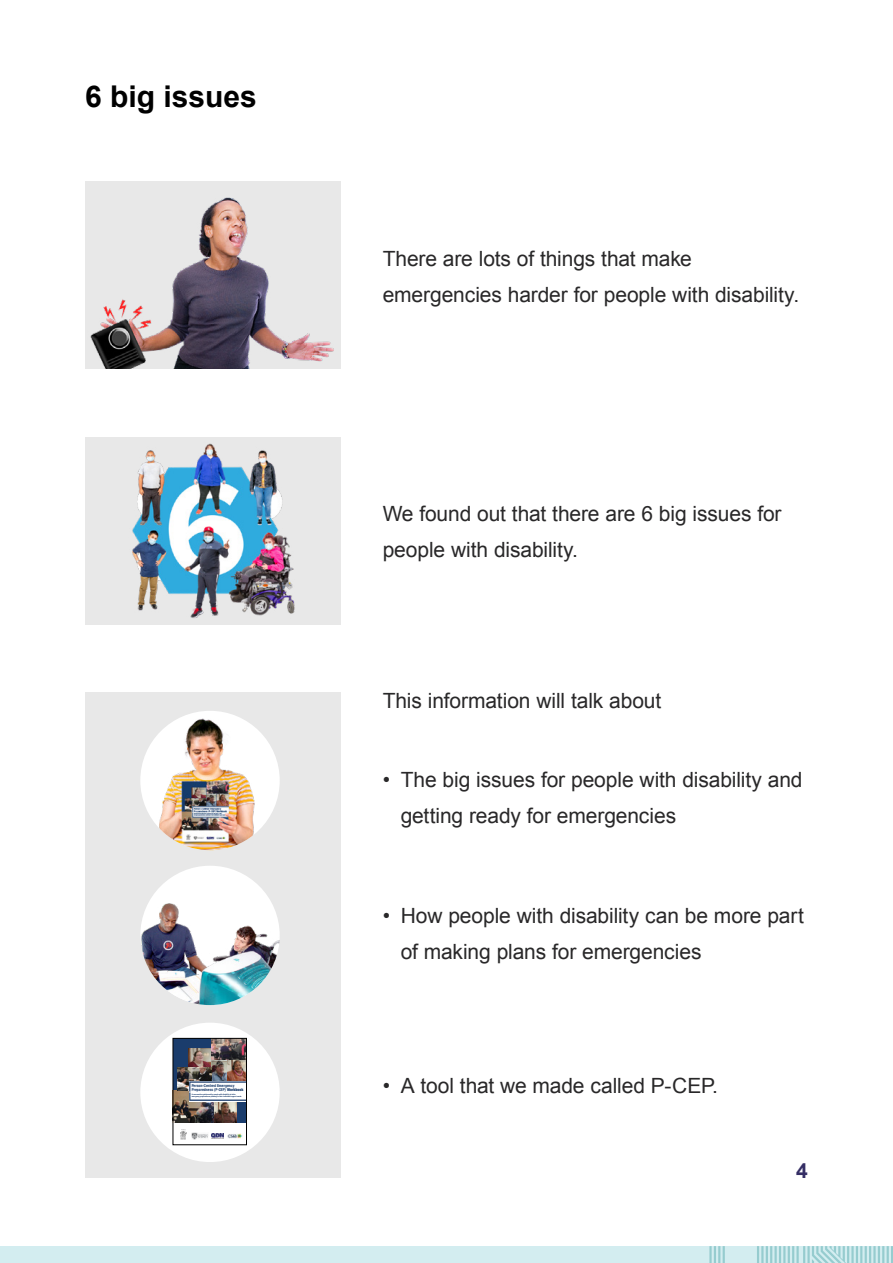
<style>
.page{position:relative;width:893px;height:1263px;background:#fff}
.page>*{position:absolute;margin:0;border:0;box-sizing:border-box;transform-origin:0 0}
.t1{font:700 30px "Arial";color:#000}
.Body_USE{font:21px/36px "Arial";letter-spacing:-.005em;color:#292829}
.t2{font:700 21px "Arial";color:#352e65}
.t3{font:700 condensed 3.9px/4.1px "Helvetica Neue";color:#1a3c6c}
.t4{font:700 condensed 1.8px/2.2px "Helvetica Neue";color:#1a3c6c}
.s1{font-weight:900}
</style>
<div class="page">
<div style="left:0;top:1246px;width:893px;height:17px;background:#d3edf0"></div>
<svg style="left:709px;top:1246px;width:184px;height:17px"></svg>
<div style="left:85px;top:437px;width:255px;height:187px;background:#e8e8e8"></div>
<img style="left:132px;top:443px;width:163px;height:175px">
<img style="left:87px;top:182px;width:251px;height:187px">
<div style="left:85px;top:693px;width:255px;height:485px;background:#e8e8e8"></div>
<img style="left:140px;top:714px;width:138px;height:136px">
<div style="left:140px;top:866px;width:140px;height:139px;background:#fff;border-radius:50%"></div>
<img style="left:140px;top:879px;width:140px;height:126px">
<div style="left:140px;top:1023px;width:140px;height:139px;background:#fff;border-radius:50%"></div>
<div style="left:173px;top:1038px;width:73px;height:85px;background:#1a3c6c"></div>
<img style="left:188px;top:1049px;width:23px;height:18px">
<img style="left:212px;top:1040px;width:33px;height:41px">
<img style="left:214px;top:1101px;width:23px;height:22px">
<img style="left:175px;top:1090px;width:39px;height:33px">
<img style="left:178px;top:1067px;width:33px;height:23px">
<img style="left:227px;top:1133px;width:15px;height:6px">
<svg style="left:212px;top:1134px;width:11px;height:5px"></svg>
<svg style="left:180px;top:1129px;width:7px;height:11px"></svg>
<img style="left:191px;top:1133px;width:17px;height:6px">
<svg style="left:189px;top:1081px;width:56px;height:20px"></svg>
<div style="left:173px;top:1038px;width:74px;height:107px;border:1px solid #000"></div>
<p class="t1" style="left:85px;top:77px;width:173px">6 big issues</p>
<p class="t3" style="left:192px;top:1084px;width:53px">Person-Centred Emergency<br>Preparedness (P-CEP) <span class="s1">Workbook</span></p>
<p class="t4" style="left:192px;top:1093px;width:52px">A conversation guide used by people with disability to tailor emergency preparedness planning to their individual support needs.</p>
<p class="Body_USE" style="left:383px;top:241px;width:418px">There are lots of things that make emergencies harder for people with disability.</p>
<p class="Body_USE" style="left:383px;top:496px;width:400px">We found out that there are 6 big issues for people with disability.</p>
<p class="Body_USE" style="left:383px;top:683px;width:280px">This information will talk about</p>
<p class="Body_USE" style="left:401px;top:762px;width:403px;text-indent:-18px">• The big issues for people with disability and getting ready for emergencies</p>
<p class="Body_USE" style="left:401px;top:898px;width:405px;text-indent:-18px">• How people with disability can be more part of making plans for emergencies</p>
<p class="Body_USE" style="left:383px;top:1067px;width:337px">• A tool that we made called P-CEP.</p>
<p class="t2" style="left:796px;top:1157px;width:13px">4</p>
</div>
